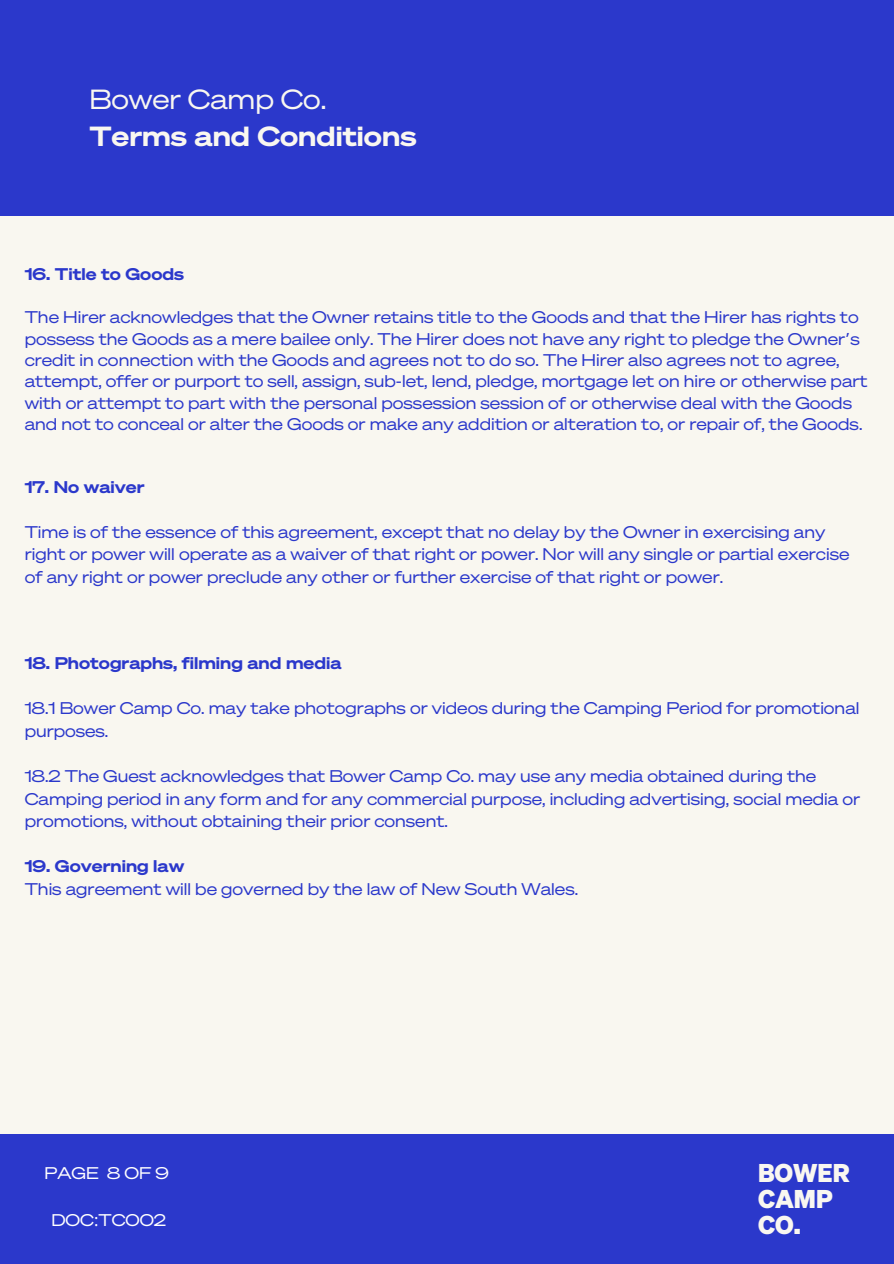
<style>
.page{position:relative;width:894px;height:1264px;background:#fff}
.page>*{position:absolute;margin:0;border:0;box-sizing:border-box;transform-origin:0 0}
.t1{font:27px/37.2px "Test Sohne Breit Dreiviertelfett";color:#f9f7f0}
.t2{font:700 25.05px/26.1px "Test Sohne";color:#f9f7f0}
.t3{font:16.5px/22.5px "Test Sohne Breit Buch";color:#2b38cb}
.t4{font:16.5px "Test Sohne Breit Dreiviertelfett";color:#2b38cb}
.t5{font:16.5px "Test Sohne Breit Buch";color:#fff}
.s1{font-family:"Test Sohne Breit Buch"}
.s2{font-family:"Noto Sans Gurmukhi"}
.s3{font-family:"Noto Sans"}
</style>
<div class="page">
<div style="left:0;top:0;width:893px;height:1263px;background:#f9f7f0"></div>
<div style="left:0;top:0;width:893px;height:216px;background:#2b38cb"></div>
<div style="left:0;top:1134px;width:893px;height:129px;background:#2b38cb"></div>
<h4 class="t1" style="left:89px;top:80px;width:328px"><span class="s1">Bower Camp Co.<br></span>Terms and Conditions</h4>
<p class="t4" style="left:25px;top:263px;width:161px">16. Title to Goods</p>
<h4 class="t3" style="left:25px;top:306px;width:844px;line-height:21.3px">The Hirer acknowledges that the Owner retains title to the Goods and that the Hirer has rights to possess the Goods as a mere bailee only. The Hirer does not have any right to pledge the Owner<span class="s2">’</span>s credit in connection with the Goods and agrees not to do so. The Hirer also agrees not to agree, attempt, offer or purport to sell, assign, sub-let, lend, pledge, mortgage let on hire or otherwise part with or attempt to part with the personal possession session of or otherwise deal with the Goods and not to conceal or alter the Goods or make any addition or alteration to, or repair of, the Goods.</h4>
<p class="t4" style="left:25px;top:475px;width:121px">17. No waiver</p>
<h4 class="t3" style="left:25px;top:520px;width:826px">Time is of the essence of this agreement, except that no delay by the Owner in exercising any right or power will operate as a waiver of that right or power. Nor will any single or partial exercise of any right or power preclude any other or further exercise of that right or power.</h4>
<p class="t4" style="left:25px;top:652px;width:318px">18. Photographs, filming and media</p>
<p class="t3" style="left:25px;top:696px;width:836px">18.1 Bower Camp Co. may take photographs or videos during the Camping Period for promotional purposes.</p>
<p class="t3" style="left:25px;top:764px;width:836px">18.2 The Guest acknowledges that Bower Camp Co. may use any media obtained during the<br>Camping period in any form and for any commercial purpose, including advertising, social media or promotions, without obtaining their prior consent.</p>
<p class="t4" style="left:25px;top:854px;width:161px">19. Governing law</p>
<h3 class="t3" style="left:25px;top:876px;width:554px">This agreement will be governed by the law of New South Wales.</h3>
<h1 class="t5" style="left:45px;top:1161px;width:126px">PAGE 8 OF 9</h1>
<h3 class="t5" style="left:51px;top:1209px;width:116px">DOC<span class="s3">:</span>TC002</h3>
<h2 class="t2" style="left:757px;top:1158px;width:93px">BOWER<br>CAMP<br>CO.</h2>
</div>
